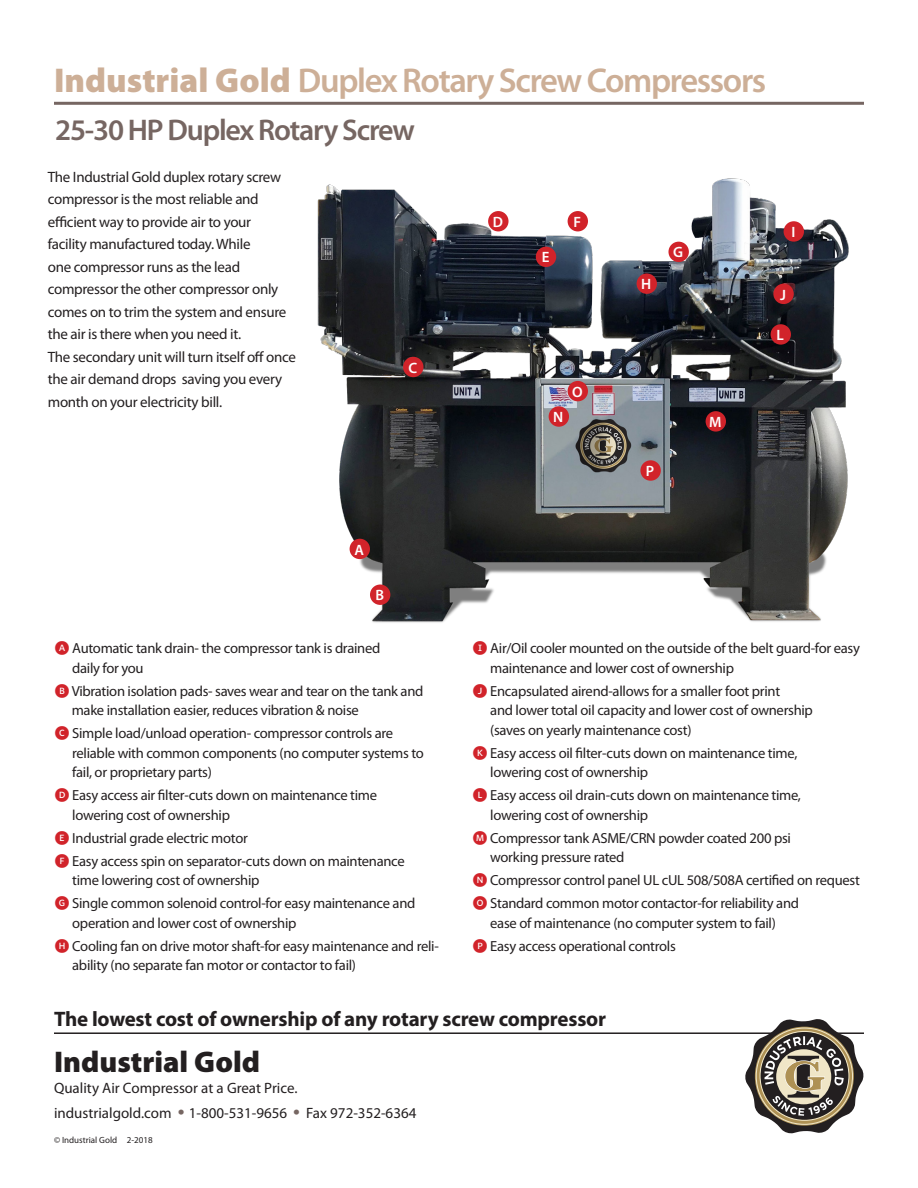
<style>
.page{position:relative;width:918px;height:1188px;background:#fff}
.page>*{position:absolute;margin:0;border:0;box-sizing:border-box;transform-origin:0 0}
.product_name{font:600 34.5px "Myriad Pro";letter-spacing:-.04em;color:#cdaf97}
.t1{font:600 30px "Myriad Pro";letter-spacing:-.04em;color:#766662}
.t2{font:900 30px "Myriad Pro";color:#231f20}
.t3{font:700 21px "Myriad Pro";letter-spacing:-.01em;color:#231f20}
.Bullet_List{font:15px/22.5px "Myriad Pro";letter-spacing:-.02em;color:#231f20}
.Bullet_List-2{font:15px "Myriad Pro";color:#231f20}
.t4{font:600 15px "Myriad Pro";color:#fff}
.Bullet_List-3{font:14.7px/19.5px "Myriad Pro";letter-spacing:-.02em;color:#231f20}
.t5{font:9px "Myriad Pro";color:#231f20}
.s1{font-weight:900}
.s2{font-family:"Whitney Index Black Rd Md";color:#d1232a}
.s3{font-family:"Times";font-size:18px;color:#766662}
</style>
<div class="page">
<hr style="left:54px;top:102px;width:810px;height:3px;background:#766662">
<hr style="left:54px;top:1032px;width:810px;height:2px;background:#231f20">
<svg style="left:745px;top:1019px;width:119px;height:115px"></svg>
<img style="left:317px;top:178px;width:532px;height:445px">
<div style="left:350px;top:539px;width:20px;height:20px;background:#d1232a;border-radius:50%"></div>
<div style="left:370px;top:585px;width:20px;height:20px;background:#d1232a;border-radius:50%"></div>
<div style="left:403px;top:357px;width:20px;height:20px;background:#d1232a;border-radius:50%"></div>
<div style="left:488px;top:211px;width:21px;height:20px;background:#d1232a;border-radius:50%"></div>
<div style="left:536px;top:247px;width:20px;height:20px;background:#d1232a;border-radius:50%"></div>
<div style="left:568px;top:211px;width:20px;height:20px;background:#d1232a;border-radius:50%"></div>
<div style="left:668px;top:242px;width:21px;height:20px;background:#d1232a;border-radius:50%"></div>
<div style="left:637px;top:273px;width:20px;height:21px;background:#d1232a;border-radius:50%"></div>
<div style="left:784px;top:221px;width:20px;height:21px;background:#d1232a;border-radius:50%"></div>
<div style="left:773px;top:284px;width:21px;height:20px;background:#d1232a;border-radius:50%"></div>
<div style="left:771px;top:324px;width:20px;height:21px;background:#d1232a;border-radius:50%"></div>
<div style="left:706px;top:411px;width:20px;height:21px;background:#d1232a;border-radius:50%"></div>
<div style="left:549px;top:406px;width:20px;height:21px;background:#d1232a;border-radius:50%"></div>
<div style="left:568px;top:381px;width:20px;height:20px;background:#d1232a;border-radius:50%"></div>
<div style="left:640px;top:460px;width:21px;height:21px;background:#d1232a;border-radius:50%"></div>
<p class="product_name" style="left:54px;top:59px;width:714px"><span class="s1">Industrial Gold</span> Duplex Rotary Screw Compressors</p>
<p class="t1" style="left:55px;top:111px;width:361px">25-30 HP Duplex Rotary Screw</p>
<p class="Bullet_List" style="left:48px;top:165px;width:250px">The Industrial Gold duplex rotary screw compressor is the most reliable and efficient way to provide air to your<br>facility manufactured today. While<br>one compressor runs as the lead compressor the other compressor only comes on to trim the system and ensure the air is there when you need it.<br>The secondary unit will turn itself off once the air demand drops saving you every month on your electricity bill.</p>
<p class="t4" style="left:408px;top:358px;width:10px">C</p>
<p class="t4" style="left:493px;top:212px;width:12px">D</p>
<p class="t4" style="left:542px;top:248px;width:9px">E</p>
<p class="t4" style="left:574px;top:212px;width:9px">F</p>
<p class="t4" style="left:572px;top:382px;width:12px">O</p>
<p class="t4" style="left:641px;top:275px;width:12px">H</p>
<p class="t4" style="left:673px;top:243px;width:11px">G</p>
<p class="t4" style="left:553px;top:408px;width:12px">N</p>
<p class="t4" style="left:709px;top:412px;width:14px">M</p>
<p class="t4" style="left:791px;top:222px;width:5px">I</p>
<p class="t4" style="left:780px;top:285px;width:7px">J</p>
<p class="t4" style="left:777px;top:325px;width:9px">L</p>
<p class="t4" style="left:646px;top:462px;width:10px">P</p>
<p class="t4" style="left:355px;top:540px;width:11px">A</p>
<p class="t4" style="left:375px;top:586px;width:10px">B</p>
<p class="Bullet_List-3" style="left:72px;top:638px;width:310px;text-indent:-17px"><span class="s2">A</span> Automatic tank drain- the compressor tank is drained daily for you</p>
<p class="Bullet_List-3" style="left:72px;top:681px;width:353px;text-indent:-17px"><span class="s2">B</span> Vibration isolation pads- saves wear and tear on the tank and make installation easier, reduces vibration &amp; noise</p>
<p class="Bullet_List-3" style="left:72px;top:723px;width:353px;text-indent:-17px"><span class="s2">C</span> Simple load/unload operation- compressor controls are reliable with common components (no computer systems to fail, or proprietary parts)</p>
<p class="Bullet_List-3" style="left:72px;top:785px;width:306px;text-indent:-17px"><span class="s2">D</span> Easy access air filter-cuts down on maintenance time lowering cost of ownership</p>
<p class="Bullet_List-3" style="left:55px;top:828px;width:194px"><span class="s2">E</span> Industrial grade electric motor</p>
<p class="Bullet_List-3" style="left:72px;top:851px;width:334px;text-indent:-17px"><span class="s2">F</span> Easy access spin on separator-cuts down on maintenance time lowering cost of ownership</p>
<p class="Bullet_List-3" style="left:72px;top:893px;width:345px;text-indent:-17px"><span class="s2">G</span> Single common solenoid control-for easy maintenance and operation and lower cost of ownership</p>
<p class="Bullet_List-3" style="left:72px;top:936px;width:368px;text-indent:-17px"><span class="s2">H</span> Cooling fan on drive motor shaft-for easy maintenance and reli&shy;ability (no separate fan motor or contactor to fail)</p>
<p class="Bullet_List-3" style="left:490px;top:638px;width:371px;text-indent:-17px"><span class="s2">I</span> Air/Oil cooler mounted on the outside of the belt guard-for easy maintenance and lower cost of ownership</p>
<p class="Bullet_List-3" style="left:490px;top:681px;width:324px;text-indent:-17px"><span class="s2">J</span> Encapsulated airend-allows for a smaller foot print<br>and lower total oil capacity and lower cost of ownership (saves on yearly maintenance cost)</p>
<p class="Bullet_List-3" style="left:490px;top:743px;width:309px;text-indent:-17px"><span class="s2">K</span> Easy access oil filter-cuts down on maintenance time, lowering cost of ownership</p>
<p class="Bullet_List-3" style="left:490px;top:785px;width:312px;text-indent:-17px"><span class="s2">L</span> Easy access oil drain-cuts down on maintenance time, lowering cost of ownership</p>
<p class="Bullet_List-3" style="left:490px;top:828px;width:302px;text-indent:-17px"><span class="s2">M</span> Compressor tank ASME/CRN powder coated 200 psi working pressure rated</p>
<p class="Bullet_List-3" style="left:473px;top:870px;width:388px"><span class="s2">N</span> Compressor control panel UL cUL 508/508A certified on request</p>
<p class="Bullet_List-3" style="left:473px;top:893px;width:328px;text-align:center"><span class="s2">O</span> Standard common motor contactor-for reliability and ease of maintenance (no computer system to fail)</p>
<p class="Bullet_List-3" style="left:473px;top:936px;width:204px"><span class="s2">P</span> Easy access operational controls</p>
<p class="t3" style="left:54px;top:1005px;width:554px">The lowest cost of ownership of any rotary screw compressor</p>
<p class="t2" style="left:54px;top:1045px;width:208px">Industrial Gold</p>
<p class="Bullet_List-2" style="left:54px;top:1079px;width:245px">Quality Air Compressor at a Great Price.</p>
<p class="Bullet_List-2" style="left:54px;top:1104px;width:364px">industrialgold.com <span class="s3">•</span> 1-800-531-9656 <span class="s3">•</span> Fax 972-352-6364</p>
<p class="t5" style="left:54px;top:1135px;width:100px">© Industrial Gold 2-2018</p>
</div>
